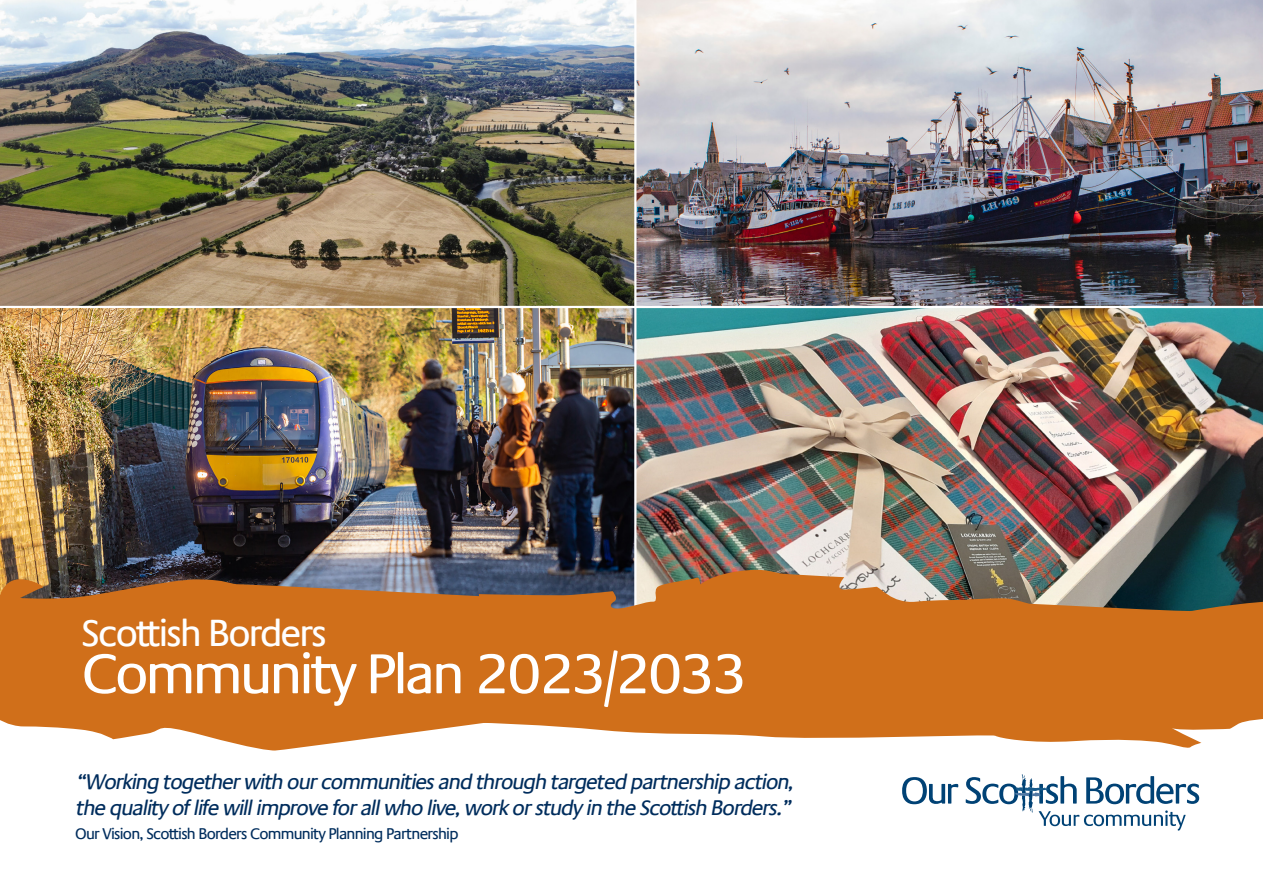
<style>
.page{position:relative;width:1263px;height:893px;background:#fff}
.page>*{position:absolute;margin:0;border:0;box-sizing:border-box;transform-origin:0 0}
.t1{font:57.15px "Praxis Com";letter-spacing:-.05em;color:#fff}
.t2{font:38.1px "Praxis Com";letter-spacing:-.05em;color:#fff}
.t3{font:italic 21.45px/25.8px "Praxis Com";color:#002d5d}
.t4{font:15.75px "Praxis Com";letter-spacing:-.05em;color:#002d5d}
</style>
<div class="page">
<img style="left:0;top:0;width:1263px;height:805px">
<svg style="left:902px;top:777px;width:57px;height:27px"></svg>
<svg style="left:966px;top:774px;width:233px;height:57px"></svg>
<hr style="left:634px;top:0;width:2px;height:624px;background:#fff">
<hr style="left:0;top:306px;width:1263px;height:2px;background:#fff">
<svg style="left:0;top:573px;width:510px;height:177px;background:#c97832"></svg>
<svg style="left:461px;top:567px;width:802px;height:182px;background:#c37b3a"></svg>
<h2 class="t2" style="left:82px;top:611px;width:247px">Scottish Borders</h2>
<h1 class="t1" style="left:82px;top:641px;width:667px">Community Plan 2023/2033</h1>
<p class="t3" style="left:75px;top:769px;width:724px">“Working togetherwith ourcommunitiesand through targeted partnership action, the qualityoflife willimprove forallwho live,workorstudyin the Scottish Borders.”</p>
<p class="t4" style="left:75px;top:825px;width:385px">Our Vision, Scottish Borders Community Planning Partnership</p>
</div>
